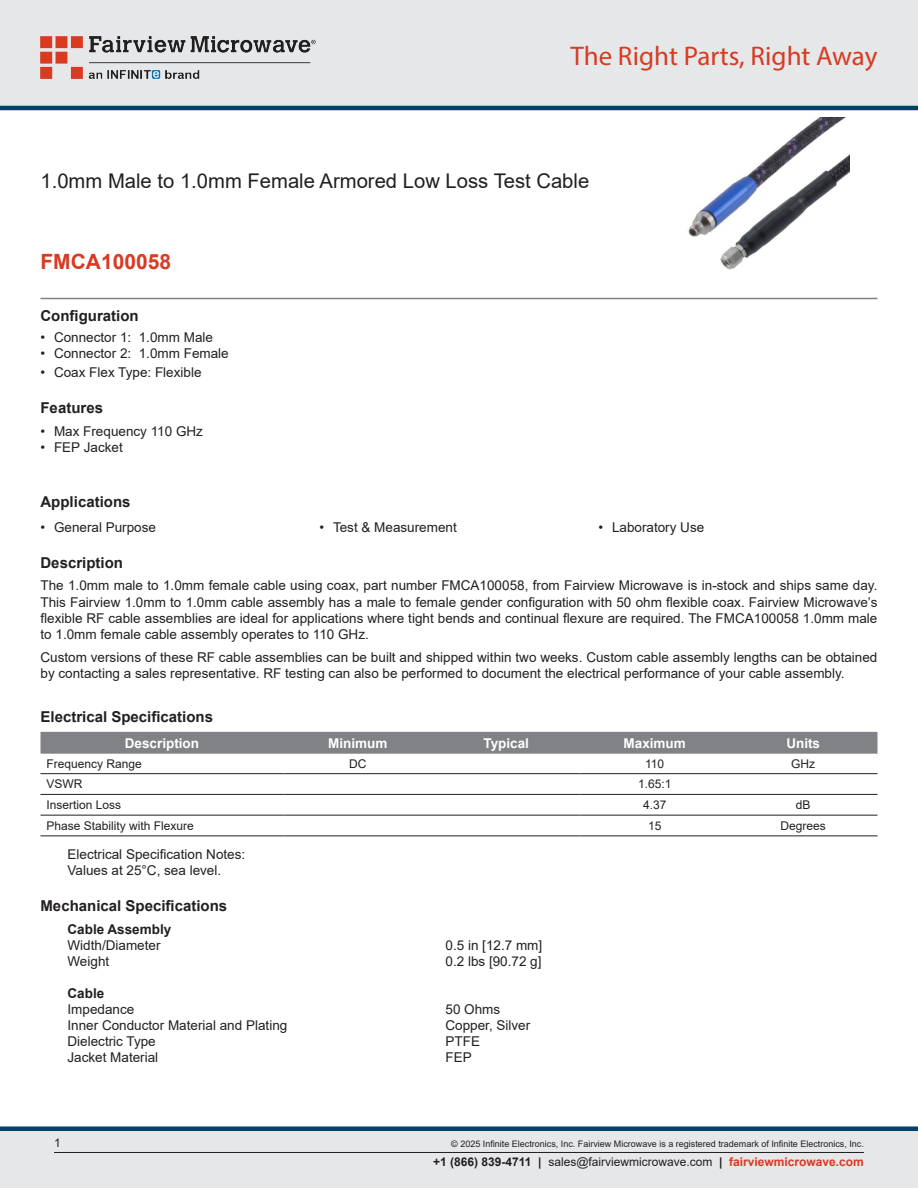
<style>
.page{position:relative;width:918px;height:1188px;background:#fff}
.page>*{position:absolute;margin:0;border:0;box-sizing:border-box;transform-origin:0 0}
.t1{font:27px "Myriad Pro";color:#d83a22}
.Branded_Part_No{font:700 21px "Arial";color:#d83a22}
.Web_Description_Para{font:20.25px "Arial";color:#231f20}
.Head1{font:700 15px "Arial";color:#231f20}
.MarketingDescription{font:13.5px/16.2px "Arial";color:#231f20;text-align:justify}
.Specs_Para{font:13.5px "Arial";color:#231f20}
.Specs_Notes_Para{font:13.5px/16.2px "Arial";color:#231f20}
.Table_Header{font:700 13.5px "Arial";color:#fff}
.Head2_after_Head1{font:700 13.5px "Arial";color:#231f20}
.Head3{font:700 13.5px "Arial";color:#231f20}
.Table-Body{font:12px "Arial";color:#231f20}
.Copyright_disclaimer{font:9px "Arial";color:#231f20}
.s1{font-weight:700}
.s2{font-weight:700;color:#d83a22}
</style>
<div class="page">
<div style="left:0;top:1131px;width:918px;height:57px;background:#e6e7e9"></div>
<div style="left:0;top:1126px;width:918px;height:5px;background:#004268"></div>
<div style="left:0;top:0;width:918px;height:108px;background:#e6e7e9"></div>
<hr style="left:0;top:106px;width:918px;height:4px;background:#004268">
<img style="left:40px;top:36px;width:276px;height:42px">
<hr style="left:54px;top:1152px;width:810px;height:1px;background:#231f20">
<hr style="left:40px;top:298px;width:838px;height:1px;background:#808285">
<img style="left:688px;top:117px;width:161px;height:153px">
<div style="left:40px;top:732px;width:838px;height:22px;background:#808285"></div>
<hr style="left:40px;top:773px;width:244px;height:1px;background:#231f20">
<hr style="left:284px;top:773px;width:148px;height:1px;background:#231f20">
<hr style="left:432px;top:773px;width:148px;height:1px;background:#231f20">
<hr style="left:580px;top:773px;width:149px;height:1px;background:#231f20">
<hr style="left:729px;top:773px;width:149px;height:1px;background:#231f20">
<hr style="left:40px;top:794px;width:244px;height:1px;background:#231f20">
<hr style="left:284px;top:794px;width:148px;height:1px;background:#231f20">
<hr style="left:432px;top:794px;width:148px;height:1px;background:#231f20">
<hr style="left:580px;top:794px;width:149px;height:1px;background:#231f20">
<hr style="left:729px;top:794px;width:149px;height:1px;background:#231f20">
<hr style="left:40px;top:815px;width:244px;height:1px;background:#231f20">
<hr style="left:284px;top:815px;width:148px;height:1px;background:#231f20">
<hr style="left:432px;top:815px;width:148px;height:1px;background:#231f20">
<hr style="left:580px;top:815px;width:149px;height:1px;background:#231f20">
<hr style="left:729px;top:815px;width:149px;height:1px;background:#231f20">
<hr style="left:40px;top:836px;width:244px;height:1px;background:#231f20">
<hr style="left:284px;top:836px;width:148px;height:1px;background:#231f20">
<hr style="left:432px;top:836px;width:148px;height:1px;background:#231f20">
<hr style="left:580px;top:836px;width:149px;height:1px;background:#231f20">
<hr style="left:729px;top:836px;width:149px;height:1px;background:#231f20">
<h1 class="t1" style="left:571px;top:39px;width:308px">The Right Parts, Right Away</h1>
<h1 class="Web_Description_Para" style="left:40px;top:167px;width:550px">1.0mm Male to 1.0mm Female Armored Low Loss Test Cable</h1>
<p class="Branded_Part_No" style="left:40px;top:247px;width:132px">FMCA100058</p>
<p class="Head1" style="left:40px;top:306px;width:100px">Configuration</p>
<p class="MarketingDescription" style="left:40px;top:329px;width:174px">• Connector 1: 1.0mm Male</p>
<p class="MarketingDescription" style="left:40px;top:345px;width:190px">• Connector 2: 1.0mm Female</p>
<p class="MarketingDescription" style="left:40px;top:364px;width:163px">• Coax Flex Type: Flexible</p>
<p class="Head1" style="left:40px;top:397px;width:64px">Features</p>
<p class="MarketingDescription" style="left:40px;top:423px;width:164px">• Max Frequency 110 GHz</p>
<p class="MarketingDescription" style="left:40px;top:440px;width:84px">• FEP Jacket</p>
<p class="Head1" style="left:40px;top:491px;width:92px">Applications</p>
<p class="MarketingDescription" style="left:40px;top:519px;width:117px">• General Purpose</p>
<p class="MarketingDescription" style="left:320px;top:519px;width:139px">• Test &amp; Measurement</p>
<p class="MarketingDescription" style="left:598px;top:519px;width:107px">• Laboratory Use</p>
<p class="Head1" style="left:40px;top:552px;width:84px">Description</p>
<p class="MarketingDescription" style="left:40px;top:578px;width:838px">The 1.0mm male to 1.0mm female cable using coax, part number FMCA100058, from Fairview Microwave is in-stock and ships same day.<br>This Fairview 1.0mm to 1.0mm cable assembly has a male to female gender configuration with 50 ohm flexible coax. Fairview Microwave’s flexible RF cable assemblies are ideal for applications where tight bends and continual flexure are required. The FMCA100058 1.0mm male to 1.0mm female cable assembly operates to 110 GHz.</p>
<p class="MarketingDescription" style="left:40px;top:649px;width:838px">Custom versions of these RF cable assemblies can be built and shipped within two weeks. Custom cable assembly lengths can be obtained by contacting a sales representative. RF testing can also be performed to document the electrical performance of your cable assembly.</p>
<p class="Head1" style="left:40px;top:706px;width:174px">Electrical Specifications</p>
<p class="Table_Header" style="left:125px;top:733px;width:76px">Description</p>
<p class="Table_Header" style="left:328px;top:733px;width:61px">Minimum</p>
<p class="Table_Header" style="left:483px;top:733px;width:47px">Typical</p>
<p class="Table_Header" style="left:624px;top:733px;width:64px">Maximum</p>
<p class="Table_Header" style="left:786px;top:733px;width:35px">Units</p>
<p class="Table-Body" style="left:46px;top:755px;width:97px">Frequency Range</p>
<p class="Table-Body" style="left:349px;top:755px;width:19px">DC</p>
<p class="Table-Body" style="left:645px;top:755px;width:21px">110</p>
<p class="Table-Body" style="left:791px;top:755px;width:25px">GHz</p>
<p class="Table-Body" style="left:46px;top:776px;width:37px">VSWR</p>
<p class="Table-Body" style="left:638px;top:776px;width:35px">1.65:1</p>
<p class="Table-Body" style="left:46px;top:797px;width:76px">Insertion Loss</p>
<p class="Table-Body" style="left:643px;top:797px;width:25px">4.37</p>
<p class="Table-Body" style="left:796px;top:797px;width:16px">dB</p>
<p class="Table-Body" style="left:46px;top:817px;width:149px">Phase Stability with Flexure</p>
<p class="Table-Body" style="left:648px;top:817px;width:15px">15</p>
<p class="Table-Body" style="left:781px;top:817px;width:47px">Degrees</p>
<p class="Specs_Notes_Para" style="left:68px;top:846px;width:179px">Electrical Specification Notes:<br>Values at 25°C, sea level.</p>
<p class="Head1" style="left:40px;top:895px;width:188px">Mechanical Specifications</p>
<p class="Head2_after_Head1" style="left:68px;top:920px;width:105px">Cable Assembly</p>
<p class="Specs_Para" style="left:68px;top:936px;width:95px">Width/Diameter</p>
<p class="Specs_Para" style="left:446px;top:936px;width:98px">0.5 in [12.7 mm]</p>
<p class="Specs_Para" style="left:68px;top:952px;width:43px">Weight</p>
<p class="Specs_Para" style="left:446px;top:952px;width:98px">0.2 lbs [90.72 g]</p>
<p class="Head3" style="left:68px;top:983px;width:38px">Cable</p>
<p class="Specs_Para" style="left:68px;top:1000px;width:68px">Impedance</p>
<p class="Specs_Para" style="left:446px;top:1000px;width:56px">50 Ohms</p>
<p class="Specs_Para" style="left:68px;top:1016px;width:221px">Inner Conductor Material and Plating</p>
<p class="Specs_Para" style="left:446px;top:1016px;width:86px">Copper, Silver</p>
<p class="Specs_Para" style="left:68px;top:1032px;width:90px">Dielectric Type</p>
<p class="Specs_Para" style="left:446px;top:1032px;width:36px">PTFE</p>
<p class="Specs_Para" style="left:68px;top:1048px;width:92px">Jacket Material</p>
<p class="Specs_Para" style="left:446px;top:1048px;width:28px">FEP</p>
<p class="Table-Body" style="left:54px;top:1135px;width:8px">1</p>
<p class="Copyright_disclaimer" style="left:451px;top:1138px;width:414px">© 2025 Infinite Electronics, Inc. Fairview Microwave is a registered trademark of Infinite Electronics, Inc.</p>
<p class="Table-Body" style="left:433px;top:1153px;width:432px"><span class="s1">+1 (866) 839-4711 |</span> sales@fairviewmicrowave.com <span class="s1">|</span> <span class="s2">fairviewmicrowave.com</span></p>
</div>
